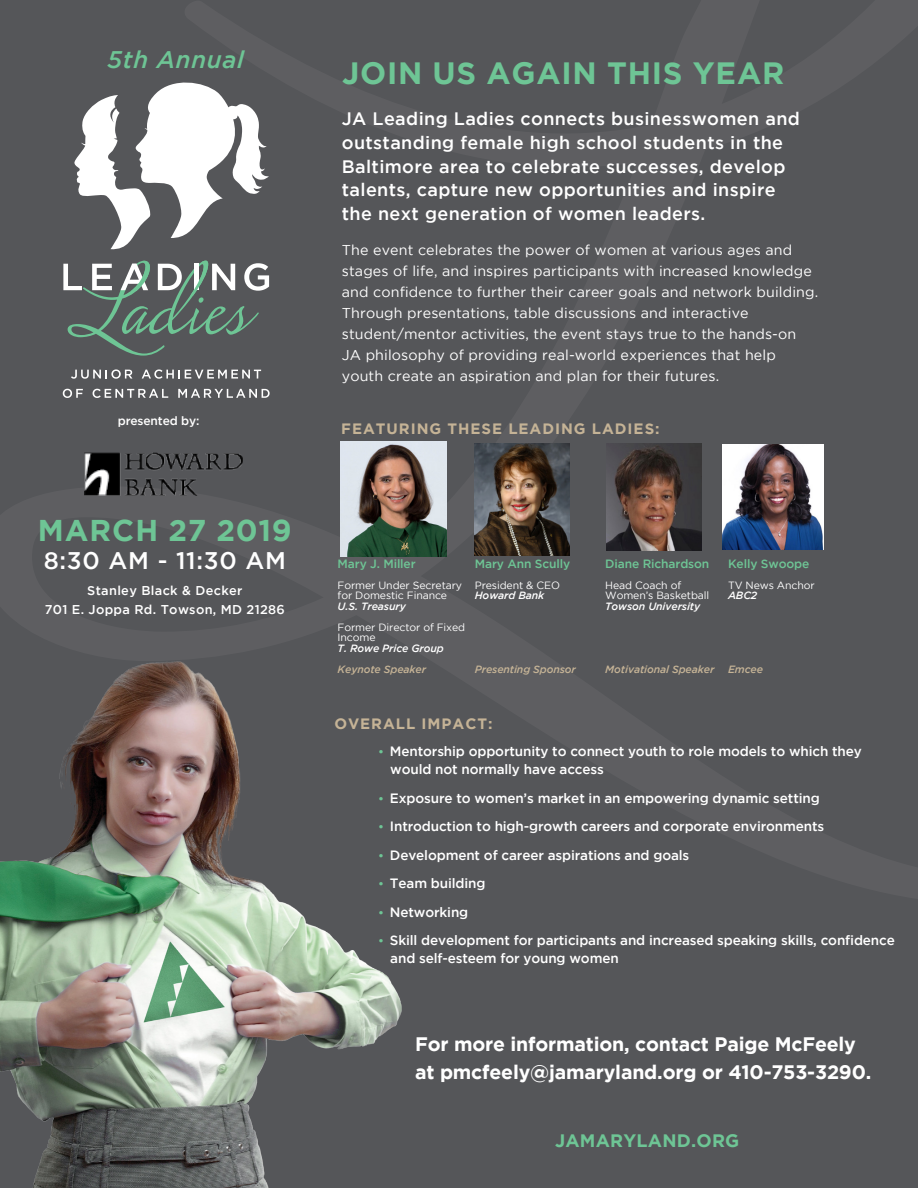
<style>
.page{position:relative;width:918px;height:1188px;background:#555659}
.page>*{position:absolute;margin:0;border:0;box-sizing:border-box;transform-origin:0 0}
.t1{font:700 30.75px "Gotham";letter-spacing:.025em;color:#6ec595}
.t2{font:700 30px "Gotham";letter-spacing:.025em;color:#6ec595}
.H2____Dark_Green{font:500 24px "Gotham";letter-spacing:.03em;color:#fff}
.H2____Dark_Green-2{font:italic 500 24px "Gotham";letter-spacing:.03em;color:#6ec595}
.BL_1{font:700 19.5px/28.5px "Gotham";letter-spacing:-.01em;color:#fff}
.BC_1____White{font:500 18px/24px "Gotham";letter-spacing:.02em;color:#fff}
.BL_1-2{font:700 18px "Gotham";letter-spacing:.01em;color:#6ec595}
.H2____Light_Green{font:700 15px "Gotham";letter-spacing:.065em;color:#c5b396}
.BC_1____White-2{font:14.25px/21px "Gotham";letter-spacing:.01em;color:#fff}
.t3{font:500 13.5px/18px "Gotham";letter-spacing:-.01em;color:#fff}
.H2____Dark_Green-3{font:500 12.75px "Gotham";letter-spacing:.025em;color:#fff}
.BL_1-3{font:500 12px "Gotham";letter-spacing:-.01em;color:#6ec595}
.BL_1-4{font:500 12px "Gotham";letter-spacing:-.01em;color:#fff}
.BL_1-5{font:10.5px/10.5px "Gotham";letter-spacing:-.01em;color:#fff}
.BL_1-6{font:italic 500 10.5px "Gotham";letter-spacing:-.01em;color:#fff}
.BL_1-7{font:italic 500 10.5px "Gotham";letter-spacing:-.01em;color:#c5b396}
.s1{font-size:12px;color:#6ec595}
</style>
<div class="page">
<img style="left:0;top:661px;width:402px;height:527px">
<svg style="left:74px;top:82px;width:195px;height:168px"></svg>
<svg style="left:63px;top:261px;width:206px;height:95px"></svg>
<svg style="left:71px;top:369px;width:61px;height:10px"></svg>
<svg style="left:142px;top:369px;width:119px;height:10px"></svg>
<svg style="left:63px;top:389px;width:20px;height:9px"></svg>
<svg style="left:93px;top:389px;width:75px;height:9px"></svg>
<svg style="left:178px;top:389px;width:92px;height:9px"></svg>
<img style="left:475px;top:443px;width:95px;height:113px">
<img style="left:84px;top:452px;width:159px;height:43px">
<img style="left:341px;top:442px;width:105px;height:114px">
<img style="left:607px;top:444px;width:95px;height:107px">
<img style="left:723px;top:445px;width:100px;height:105px">
<p class="H2____Dark_Green-2" style="left:108px;top:46px;width:138px">5th Annual</p>
<p class="BL_1-4" style="left:118px;top:414px;width:83px">presented by:</p>
<h1 class="t2" style="left:38px;top:513px;width:255px">MARCH 27 2019</h1>
<p class="H2____Dark_Green" style="left:44px;top:547px;width:244px">8:30 AM - 11:30 AM</p>
<p class="H2____Dark_Green-3" style="left:87px;top:584px;width:157px">Stanley Black &amp; Decker</p>
<p class="H2____Dark_Green-3" style="left:45px;top:602px;width:242px">701 E. Joppa Rd. Towson, MD 21286</p>
<h1 class="t1" style="left:342px;top:55px;width:444px">JOIN US AGAIN THIS YEAR</h1>
<p class="BC_1____White" style="left:342px;top:106px;width:460px">JA Leading Ladies connects businesswomen and outstanding female high school students in the Baltimore area to celebrate successes, develop talents, capture new opportunities and inspire the next generation of women leaders.</p>
<p class="BC_1____White-2" style="left:342px;top:239px;width:478px">The event celebrates the power of women at various ages and stages of life, and inspires participants with increased knowledge and confidence to further their career goals and network building.<br>Through presentations, table discussions and interactive student/mentor activities, the event stays true to the hands-on JA philosophy of providing real-world experiences that help youth create an aspiration and plan for their futures.</p>
<p class="H2____Light_Green" style="left:341px;top:420px;width:320px">FEATURING THESE LEADING LADIES:</p>
<p class="BL_1-3" style="left:338px;top:557px;width:80px">Mary J. Miller</p>
<p class="BL_1-5" style="left:338px;top:580px;width:126px">Former Under Secretary</p>
<p class="BL_1-5" style="left:338px;top:590px;width:111px">for Domestic Finance</p>
<p class="BL_1-6" style="left:338px;top:600px;width:70px">U.S. Treasury</p>
<p class="BL_1-5" style="left:338px;top:622px;width:129px">Former Director of Fixed<br>Income</p>
<p class="BL_1-6" style="left:338px;top:642px;width:108px">T. Rowe Price Group</p>
<p class="BL_1-7" style="left:338px;top:663px;width:90px">Keynote Speaker</p>
<p class="BL_1-3" style="left:475px;top:557px;width:97px">Mary Ann Scully</p>
<p class="BL_1-5" style="left:475px;top:580px;width:87px">President &amp; CEO</p>
<p class="BL_1-6" style="left:475px;top:590px;width:71px">Howard Bank</p>
<p class="BL_1-7" style="left:475px;top:663px;width:103px">Presenting Sponsor</p>
<p class="BL_1-3" style="left:605px;top:557px;width:106px">Diane Richardson</p>
<p class="BL_1-5" style="left:605px;top:580px;width:106px">Head Coach of<br>Women’s Basketball</p>
<p class="BL_1-6" style="left:605px;top:600px;width:97px">Towson University</p>
<p class="BL_1-3" style="left:728px;top:557px;width:83px">Kelly Swoope</p>
<p class="BL_1-5" style="left:728px;top:580px;width:88px">TV News Anchor</p>
<p class="BL_1-6" style="left:728px;top:590px;width:31px">ABC2</p>
<p class="BL_1-7" style="left:605px;top:663px;width:111px">Motivational Speaker</p>
<p class="BL_1-7" style="left:728px;top:663px;width:36px">Emcee</p>
<p class="H2____Light_Green" style="left:334px;top:715px;width:160px">OVERALL IMPACT:</p>
<p class="t3" style="left:390px;top:742px;width:473px;text-indent:-12px"><span class="s1">•</span> Mentorship opportunity to connect youth to role models to which they would not normally have access</p>
<p class="t3" style="left:378px;top:789px;width:443px"><span class="s1">•</span> Exposure to women’s market in an empowering dynamic setting</p>
<p class="t3" style="left:378px;top:817px;width:447px"><span class="s1">•</span> Introduction to high-growth careers and corporate environments</p>
<p class="t3" style="left:378px;top:846px;width:313px"><span class="s1">•</span> Development of career aspirations and goals</p>
<p class="t3" style="left:378px;top:874px;width:109px"><span class="s1">•</span> Team building</p>
<p class="t3" style="left:378px;top:903px;width:91px"><span class="s1">•</span> Networking</p>
<p class="t3" style="left:390px;top:931px;width:506px;text-indent:-12px"><span class="s1">•</span> Skill development for participants and increased speaking skills, confidence and self-esteem for young women</p>
<p class="BL_1" style="left:415px;top:1029px;width:458px">For more information, contact Paige McFeely at pmcfeely@jamaryland.org or 410-753-3290.</p>
<p class="BL_1-2" style="left:555px;top:1130px;width:186px">JAMARYLAND.ORG</p>
</div>
